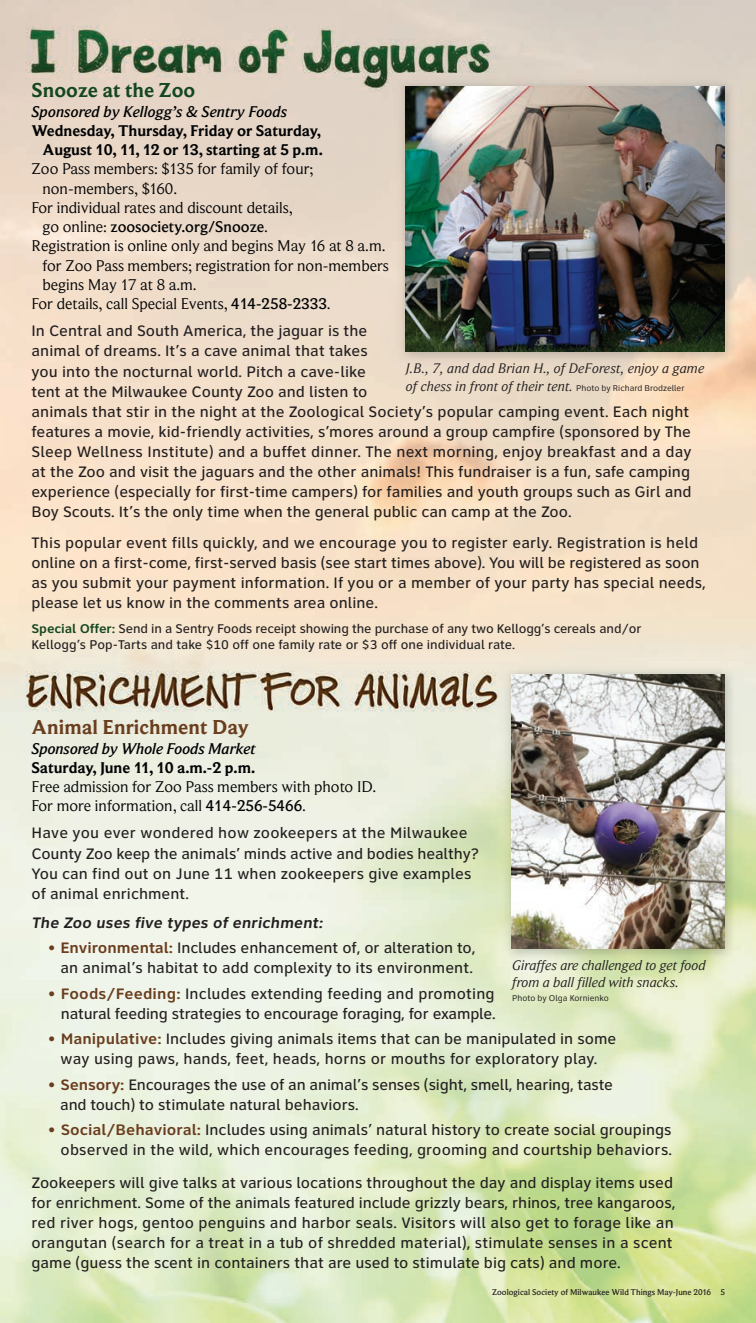
<style>
.page{position:relative;width:756px;height:1323px;background:#fff}
.page>*{position:absolute;margin:0;border:0;box-sizing:border-box;transform-origin:0 0}
.t1{font:700 21px "Beaufort Pro";color:#6a3d1e}
.t2{font:700 21px "Beaufort Pro";color:#144720}
.t3{font:16.1px/19.2px "Beaufort Pro";color:#010203}
.t4{font:700 16.1px/19.2px "Beaufort Pro";letter-spacing:-.005em;color:#010203;text-align:right}
.t5{font:italic 500 16.1px "Beaufort Pro";letter-spacing:-.01em;color:#010203}
.t6{font:500 16.1px "Beaufort Pro";color:#010203}
.t7{font:500 15.75px/20.1px "Clearview ADA";color:#231f20}
.t8{font:italic 700 15.75px "Clearview ADA";color:#231f20}
.t9{font:italic 14.35px/17.5px "Beaufort Pro";color:#231f20}
.t10{font:500 13.12px/15.8px "Clearview ADA";letter-spacing:-.01em;color:#231f20}
.t11{font:500 8.75px "Beaufort Pro";color:#231f20}
.t12{font:8.75px "Clearview ADA";color:#231f20}
.s1{font-weight:400}
.s2{font-weight:500}
.s3{font-weight:700;color:#144720}
.s4{font-family:"Clearview ADA";font-style:normal;font-size:8.75px}
.s5{color:#6a3d1e}
.s6{font-weight:700;color:#6a3d1e}
</style>
<div class="page">
<img style="left:0;top:0;width:756px;height:1323px">
<img style="left:499px;top:662px;width:243px;height:304px">
<img style="left:512px;top:674px;width:212px;height:275px">
<img style="left:393px;top:74px;width:350px;height:295px">
<img style="left:406px;top:87px;width:318px;height:265px">
<h1 class="t2" style="left:32px;top:83px;width:165px">Snooze at the Zoo</h1>
<p class="t5" style="left:32px;top:106px;width:257px">Sponsored by Kellogg’s &amp; Sentry Foods</p>
<p class="t4" style="left:32px;top:122px;width:293px">Wednesday, Thursday, Friday or Saturday,<br>August 10, 11, 12 or 13, starting at 5 p.m.</p>
<p class="t3" style="left:32px;top:161px;width:283px">Zoo Pass members: $135 for family of four;</p>
<p class="t3" style="left:42px;top:180px;width:136px">non-members, $160.</p>
<p class="t3" style="left:32px;top:199px;width:263px">For individual rates and discount details,</p>
<p class="t6" style="left:42px;top:221px;width:227px"><span class="s1">go online:</span> zoosociety.org/Snooze<span class="s1">.</span></p>
<p class="t3" style="left:32px;top:238px;width:356px">Registration is online only and begins May 16 at 8 a.m.</p>
<p class="t3" style="left:42px;top:257px;width:348px">for Zoo Pass members; registration for non-members</p>
<p class="t3" style="left:42px;top:276px;width:156px">begins May 17 at 8 a.m.</p>
<p class="t3" style="left:31px;top:296px;width:301px">For details, call Special Events, <span class="s2">414-258-2333</span>.</p>
<p class="t7" style="left:32px;top:323px;width:662px">In Central and South America, the jaguar is the<br>animal of dreams. It’s a cave animal that takes<br>you into the nocturnal world. Pitch a cave-like<br>tent at the Milwaukee County Zoo and listen to<br>animals that stir in the night at the Zoological Society’s popular camping event. Each night features a movie, kid-friendly activities, s’mores around a group campfire (sponsored by The Sleep Wellness Institute) and a buffet dinner. The next morning, enjoy breakfast and a day at the Zoo and visit the jaguars and the other animals! This fundraiser is a fun, safe camping experience (especially for first-time campers) for families and youth groups such as Girl and Boy Scouts. It’s the only time when the general public can camp at the Zoo.</p>
<p class="t7" style="left:32px;top:535px;width:676px">This popular event fills quickly, and we encourage you to register early. Registration is held online on a first-come, first-served basis (see start times above). You will be registered as soon as you submit your payment information. If you or a member of your party has special needs, please let us know in the comments area online.</p>
<p class="t10" style="left:32px;top:622px;width:612px"><span class="s3">Special Offer:</span> Send in a Sentry Foods receipt showing the purchase of any two Kellogg’s cereals and/or<br>Kellogg’s Pop-Tarts and take $10 off one family rate or $3 off one individual rate.</p>
<p class="t9" style="left:406px;top:361px;width:300px">J.B., 7, and dad Brian H., of DeForest, enjoy a game of chess in front of their tent. <span class="s4">Photo by Richard Brodzeller</span></p>
<h1 class="t1" style="left:32px;top:720px;width:219px">Animal Enrichment Day</h1>
<p class="t5" style="left:32px;top:743px;width:226px">Sponsored by Whole Foods Market</p>
<p class="t4" style="left:32px;top:759px;width:225px">Saturday, June 11, 10 a.m.-2 p.m.</p>
<p class="t3" style="left:32px;top:778px;width:346px">Free admission for Zoo Pass members with photo ID.<br>For more information, call <span class="s2">414-256-5466</span>.</p>
<p class="t7" style="left:32px;top:825px;width:449px">Have you ever wondered how zookeepers at the Milwaukee County Zoo keep the animals’ minds active and bodies healthy?<br>You can find out on June 11 when zookeepers give examples of animal enrichment.</p>
<p class="t8" style="left:32px;top:917px;width:293px">The Zoo uses five types of enrichment:</p>
<p class="t7" style="left:47px;top:940px;width:430px;text-align:right"><span class="s5">•</span> <span class="s6">Environmental:</span> Includes enhancement of, or alteration to, an animal’s habitat to add complexity to its environment.</p>
<p class="t7" style="left:47px;top:985px;width:450px;text-align:right"><span class="s5">•</span> <span class="s6">Foods/Feeding:</span> Includes extending feeding and promoting natural feeding strategies to encourage foraging, for example.</p>
<p class="t7" style="left:47px;top:1031px;width:571px;text-align:center"><span class="s5">•</span> <span class="s6">Manipulative:</span> Includes giving animals items that can be manipulated in some way using paws, hands, feet, heads, horns or mouths for exploratory play.</p>
<p class="t7" style="left:60px;top:1076px;width:554px;text-indent:-13px"><span class="s5">•</span> <span class="s6">Sensory:</span> Encourages the use of an animal’s senses (sight, smell, hearing, taste and touch) to stimulate natural behaviors.</p>
<p class="t7" style="left:47px;top:1122px;width:626px;text-align:right"><span class="s5">•</span> <span class="s6">Social/Behavioral:</span> Includes using animals’ natural history to create social groupings observed in the wild, which encourages feeding, grooming and courtship behaviors.</p>
<p class="t7" style="left:32px;top:1174px;width:645px">Zookeepers will give talks at various locations throughout the day and display items used for enrichment. Some of the animals featured include grizzly bears, rhinos, tree kangaroos, red river hogs, gentoo penguins and harbor seals. Visitors will also get to forage like an orangutan (search for a treat in a tub of shredded material), stimulate senses in a scent game (guess the scent in containers that are used to stimulate big cats) and more.</p>
<p class="t9" style="left:512px;top:958px;width:195px">Giraffes are challenged to get food from a ball filled with snacks.</p>
<p class="t12" style="left:512px;top:996px;width:98px">Photo by Olga Kornienko</p>
<p class="t11" style="left:492px;top:1289px;width:235px">Zoological Society of Milwaukee Wild Things May-June 2016 5</p>
</div>
